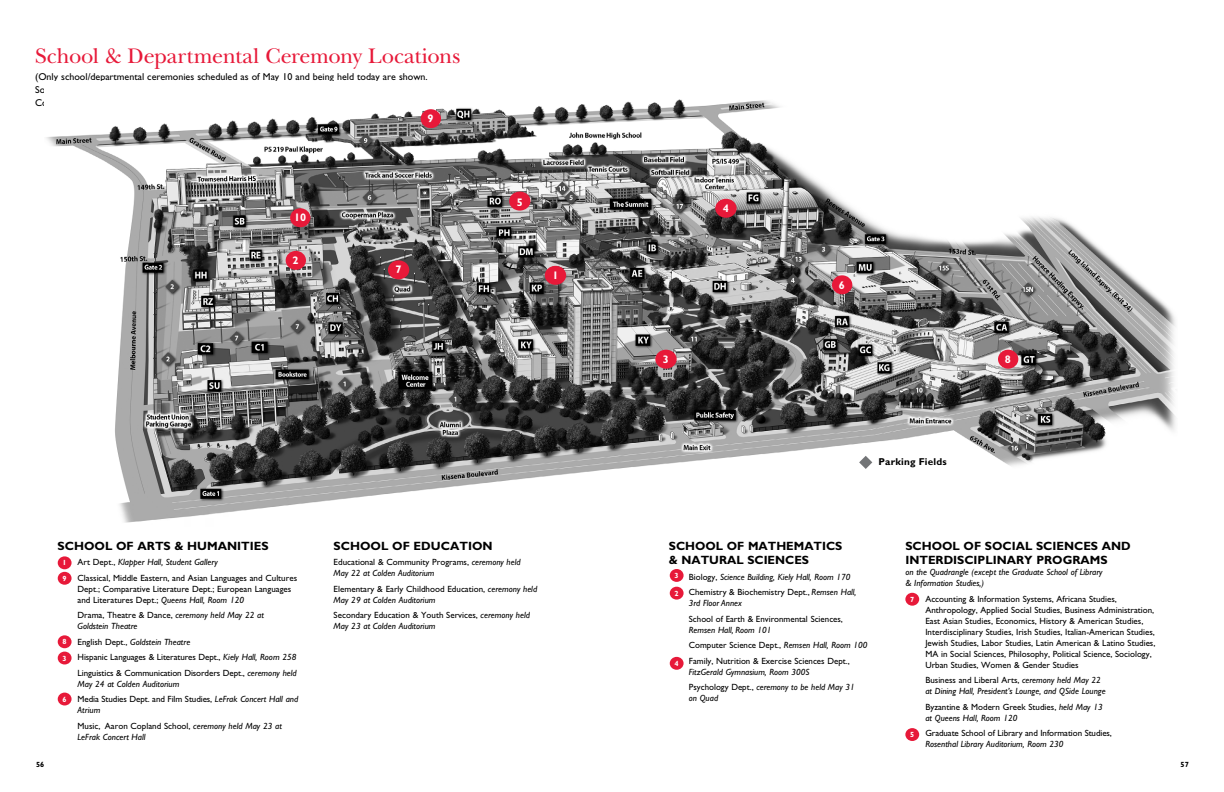
<style>
.page{position:relative;width:1224px;height:792px;background:#fff}
.page>*{position:absolute;margin:0;border:0;box-sizing:border-box;transform-origin:0 0}
.Section_Header{font:22px "New Baskerville Std";letter-spacing:-.015em;color:#e71939}
.t1{font:700 12px/14.4px "Gill Sans Std";color:#000}
.t2{font:700 11px "Gill Sans Std";color:#fff}
.Notes{font:10px "Gill Sans Std";color:#000}
.t3{font:700 10px "Gill Sans Std";letter-spacing:.02em;color:#000}
.t4{font:9px/11px "Gill Sans Std";color:#000}
.t5{font:italic 9px/11px "Gill Sans Std";color:#000}
.t6{font:700 7.5px "Gill Sans Std";color:#fff}
.t7{font:700 7.5px "Gill Sans Std";color:#000}
.s1{font-style:normal}
.s2{font-style:italic}
</style>
<div class="page">
<div style="left:58px;top:556px;width:14px;height:13px;background:#e71939;border-radius:50%"></div>
<div style="left:58px;top:652px;width:14px;height:12px;background:#e71939;border-radius:50%"></div>
<div style="left:58px;top:693px;width:14px;height:12px;background:#e71939;border-radius:50%"></div>
<div style="left:58px;top:635px;width:14px;height:13px;background:#e71939;border-radius:50%"></div>
<div style="left:58px;top:572px;width:14px;height:13px;background:#e71939;border-radius:50%"></div>
<div style="left:670px;top:569px;width:14px;height:13px;background:#e71939;border-radius:50%"></div>
<div style="left:670px;top:587px;width:14px;height:13px;background:#e71939;border-radius:50%"></div>
<div style="left:905px;top:593px;width:14px;height:13px;background:#e71939;border-radius:50%"></div>
<div style="left:905px;top:728px;width:14px;height:13px;background:#e71939;border-radius:50%"></div>
<div style="left:670px;top:657px;width:14px;height:13px;background:#e71939;border-radius:50%"></div>
<img style="left:46px;top:99px;width:1130px;height:424px">
<div style="left:509px;top:192px;width:21px;height:19px;background:#e71939;border-radius:50%"></div>
<div style="left:545px;top:266px;width:21px;height:19px;background:#e71939;border-radius:50%"></div>
<div style="left:388px;top:260px;width:21px;height:19px;background:#e71939;border-radius:50%"></div>
<div style="left:286px;top:251px;width:20px;height:19px;background:#e71939;border-radius:50%"></div>
<div style="left:290px;top:208px;width:20px;height:19px;background:#e71939;border-radius:50%"></div>
<div style="left:421px;top:109px;width:20px;height:19px;background:#e71939;border-radius:50%"></div>
<div style="left:655px;top:350px;width:22px;height:19px;background:#e71939;border-radius:50%"></div>
<div style="left:998px;top:350px;width:20px;height:19px;background:#e71939;border-radius:50%"></div>
<div style="left:715px;top:199px;width:22px;height:19px;background:#e71939;border-radius:50%"></div>
<svg style="left:859px;top:456px;width:13px;height:13px"></svg>
<div style="left:832px;top:275px;width:20px;height:19px;background:#e71939;border-radius:50%"></div>
<h5 class="Section_Header" style="left:35px;top:43px;width:427px">School &amp; Departmental Ceremony Locations</h5>
<p class="Notes" style="left:35px;top:71px;width:394px">(Only school/departmental ceremonies scheduled as of May 10 and being held today are shown.</p>
<p class="t2" style="left:294px;top:211px;width:14px">10</p>
<p class="t2" style="left:293px;top:254px;width:8px">2</p>
<p class="t2" style="left:428px;top:112px;width:8px">9</p>
<p class="t2" style="left:396px;top:263px;width:8px">7</p>
<p class="t2" style="left:517px;top:195px;width:8px">5</p>
<p class="t2" style="left:552px;top:269px;width:8px">1</p>
<p class="t1" style="left:58px;top:538px;width:213px">SCHOOL OF ARTS &amp; HUMANITIES</p>
<p class="t5" style="left:78px;top:557px;width:142px"><span class="s1">Art Dept.,</span> Klapper Hall, Student Gallery</p>
<p class="t4" style="left:78px;top:572px;width:221px">Classical, Middle Eastern, and Asian Languages and Cultures<br>Dept.; Comparative Literature Dept.; European Languages and Literatures Dept.; <span class="s2">Queens Hall, Room 120</span></p>
<p class="t5" style="left:78px;top:610px;width:188px"><span class="s1">Drama, Theatre &amp; Dance,</span> ceremony held May 22 at<br>Goldstein Theatre</p>
<p class="t5" style="left:78px;top:636px;width:114px"><span class="s1">English Dept.,</span> Goldstein Theatre</p>
<p class="t4" style="left:78px;top:652px;width:220px">Hispanic Languages &amp; Literatures Dept., <span class="s2">Kiely Hall, Room 258</span></p>
<p class="t4" style="left:78px;top:667px;width:221px">Linguistics &amp; Communication Disorders Dept., <span class="s2">ceremony held<br>May 24 at Colden Auditorium</span></p>
<p class="t4" style="left:78px;top:694px;width:222px">Media Studies Dept. and Film Studies, <span class="s2">LeFrak Concert Hall and<br>Atrium</span></p>
<p class="t5" style="left:78px;top:720px;width:206px"><span class="s1">Music, Aaron Copland School,</span> ceremony held May 23 at<br>LeFrak Concert Hall</p>
<p class="t6" style="left:63px;top:558px;width:6px">1</p>
<p class="t6" style="left:63px;top:574px;width:6px">9</p>
<p class="t6" style="left:63px;top:637px;width:6px">8</p>
<p class="t6" style="left:63px;top:654px;width:6px">3</p>
<p class="t6" style="left:63px;top:695px;width:6px">6</p>
<h2 class="t1" style="left:334px;top:538px;width:160px">SCHOOL OF EDUCATION</h2>
<p class="t5" style="left:334px;top:557px;width:188px"><span class="s1">Educational &amp; Community Programs,</span> ceremony held<br>May 22 at Colden Auditorium</p>
<p class="t4" style="left:334px;top:583px;width:205px">Elementary &amp; Early Childhood Education, <span class="s2">ceremony held<br>May 29 at Colden Auditorium</span></p>
<p class="t5" style="left:334px;top:610px;width:198px"><span class="s1">Secondary Education &amp; Youth Services,</span> ceremony held<br>May 23 at Colden Auditorium</p>
<p class="t2" style="left:723px;top:201px;width:8px">4</p>
<p class="t2" style="left:839px;top:279px;width:8px">6</p>
<p class="t2" style="left:663px;top:352px;width:8px">3</p>
<p class="t2" style="left:1005px;top:353px;width:8px">8</p>
<p class="t3" style="left:878px;top:455px;width:70px">Parking Fields</p>
<p class="t1" style="left:669px;top:538px;width:175px">SCHOOL OF MATHEMATICS &amp; NATURAL SCIENCES</p>
<p class="t5" style="left:689px;top:571px;width:163px"><span class="s1">Biology,</span> Science Building, Kiely Hall, Room 170</p>
<p class="t4" style="left:689px;top:587px;width:169px">Chemistry &amp; Biochemistry Dept., <span class="s2">Remsen Hall,<br>3rd Floor Annex</span></p>
<p class="t4" style="left:689px;top:613px;width:155px">School of Earth &amp; Environmental Sciences,<br><span class="s2">Remsen Hall, Room 101</span></p>
<p class="t4" style="left:689px;top:640px;width:180px">Computer Science Dept., <span class="s2">Remsen Hall, Room 100</span></p>
<p class="t4" style="left:689px;top:655px;width:162px">Family, Nutrition &amp; Exercise Sciences Dept.,<br><span class="s2">FitzGerald Gymnasium, Room 300S</span></p>
<p class="t5" style="left:689px;top:682px;width:167px"><span class="s1">Psychology Dept.,</span> ceremony to be held May 31 on Quad</p>
<p class="t6" style="left:675px;top:571px;width:6px">3</p>
<p class="t6" style="left:675px;top:589px;width:6px">2</p>
<p class="t6" style="left:675px;top:659px;width:6px">4</p>
<p class="t1" style="left:905px;top:538px;width:227px">SCHOOL OF SOCIAL SCIENCES AND<br>INTERDISCIPLINARY PROGRAMS</p>
<p class="t5" style="left:905px;top:567px;width:199px">on the Quadrangle (except the Graduate School of Library &amp; Information Studies,)</p>
<p class="t4" style="left:925px;top:593px;width:232px">Accounting &amp; Information Systems, Africana Studies, Anthropology, Applied Social Studies, Business Administration, East Asian Studies, Economics, History &amp; American Studies, Interdisciplinary Studies, Irish Studies, Italian-American Studies, Jewish Studies, Labor Studies, Latin American &amp; Latino Studies, MA in Social Sciences, Philosophy, Political Science, Sociology, Urban Studies, Women &amp; Gender Studies</p>
<p class="t5" style="left:925px;top:675px;width:182px"><span class="s1">Business and Liberal Arts,</span> ceremony held May 22 at Dining Hall, President’s Lounge, and QSide Lounge</p>
<p class="t4" style="left:925px;top:701px;width:179px">Byzantine &amp; Modern Greek Studies, <span class="s2">held May 13 at Queens Hall, Room 120</span></p>
<p class="t4" style="left:925px;top:728px;width:188px">Graduate School of Library and Information Studies,<br><span class="s2">Rosenthal Library Auditorium, Room 230</span></p>
<p class="t6" style="left:910px;top:595px;width:6px">7</p>
<p class="t6" style="left:910px;top:730px;width:6px">5</p>
<p class="t7" style="left:36px;top:760px;width:10px">56</p>
<p class="t7" style="left:1180px;top:760px;width:10px">57</p>
</div>
